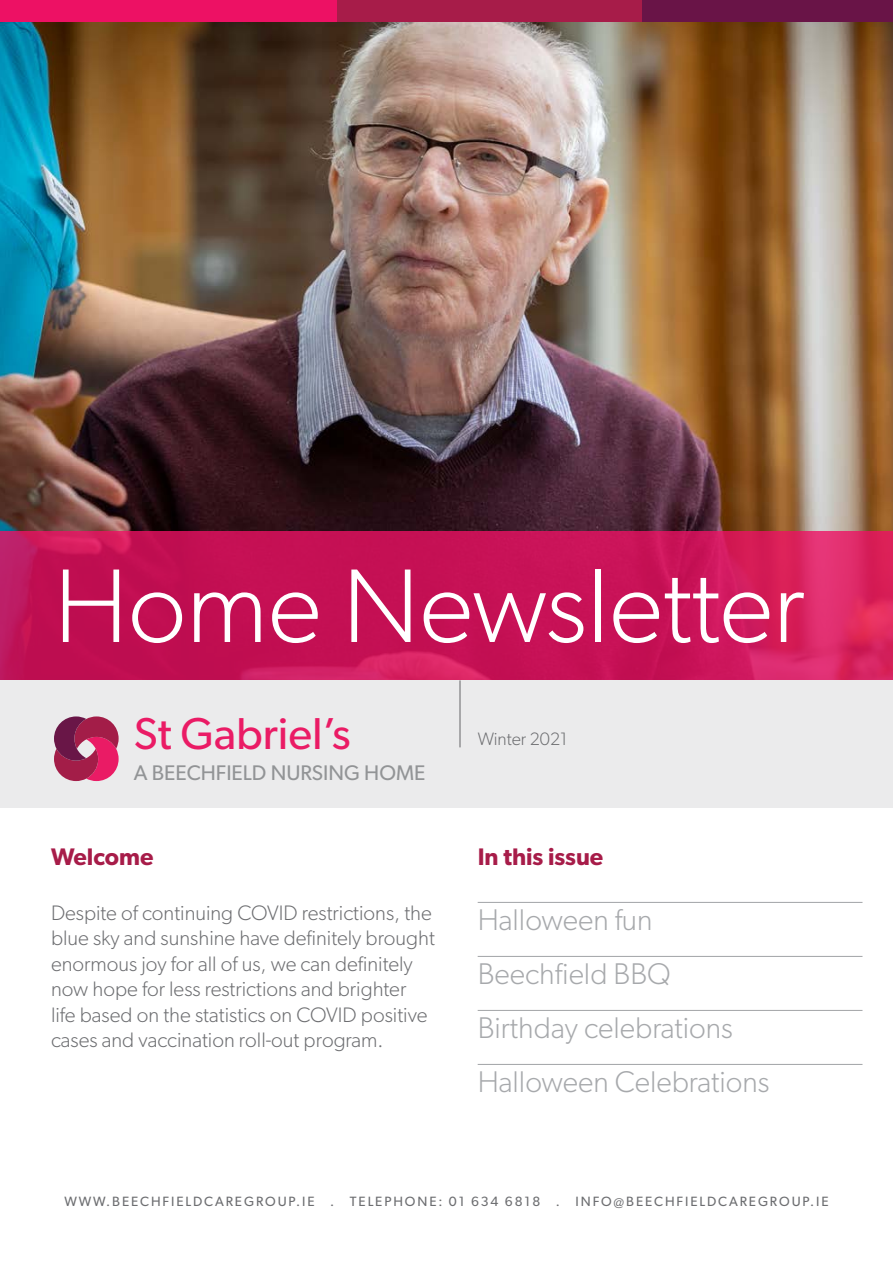
<style>
.page{position:relative;width:893px;height:1263px;background:#fff}
.page>*{position:absolute;margin:0;border:0;box-sizing:border-box;transform-origin:0 0}
.t1{font:300 105px "Gibson";color:#fff}
.t2{font:44.85px "Gibson";color:#ea1b65}
.t3{font:300 30px/54px "Gibson";color:#a7a9ac}
.t4{font:600 24px "Gibson";color:#a71c49}
.t5{font:21.15px "Gibson";color:#929496}
.t6{font:300 21px/25.5px "Gibson";color:#6d6e71}
.t7{font:300 18px "Gibson";color:#6d6e71}
.t8{font:13.5px "Gibson";letter-spacing:.14em;color:#6d6e71}
</style>
<div class="page">
<img style="left:0;top:21px;width:893px;height:510px">
<div style="left:0;top:0;width:510px;height:21px;background:#ed1164"></div>
<div style="left:337px;top:0;width:305px;height:21px;background:#a71c49"></div>
<div style="left:642px;top:0;width:251px;height:21px;background:#691447"></div>
<svg style="left:0;top:531px;width:893px;height:149px;background:#c91557"></svg>
<hr style="left:478px;top:902px;width:384px;height:1px;background:#a7a9ac">
<hr style="left:478px;top:956px;width:384px;height:1px;background:#a7a9ac">
<hr style="left:478px;top:1010px;width:384px;height:1px;background:#a7a9ac">
<hr style="left:478px;top:1064px;width:384px;height:1px;background:#a7a9ac">
<div style="left:0;top:680px;width:893px;height:128px;background:#ebebec"></div>
<svg style="left:54px;top:716px;width:65px;height:65px"></svg>
<hr style="left:459px;top:680px;width:1px;height:67px;background:#6d6e71">
<h1 class="t1" style="left:54px;top:542px;width:752px">Home Newsletter</h1>
<h2 class="t2" style="left:134px;top:707px;width:218px">St Gabriel’s</h2>
<p class="t5" style="left:134px;top:760px;width:293px">A BEECHFIELD NURSING HOME</p>
<p class="t4" style="left:51px;top:843px;width:104px">Welcome</p>
<p class="t6" style="left:51px;top:899px;width:386px">Despite of continuing COVID restrictions, the blue sky and sunshine have definitely brought enormous joy for all of us, we can definitely now hope for less restrictions and brighter life based on the statistics on COVID positive cases and vaccination roll-out program.</p>
<p class="t7" style="left:478px;top:728px;width:91px">Winter 2021</p>
<p class="t4" style="left:478px;top:843px;width:127px">In this issue</p>
<h3 class="t3" style="left:478px;top:892px;width:293px">Halloween fun<br>Beechfield BBQ<br>Birthday celebrations<br>Halloween Celebrations</h3>
<p class="t8" style="left:64px;top:1193px;width:766px">WWW.BEECHFIELDCAREGROUP.IE . TELEPHONE: 01 634 6818 . INFO@BEECHFIELDCAREGROUP.IE</p>
</div>
